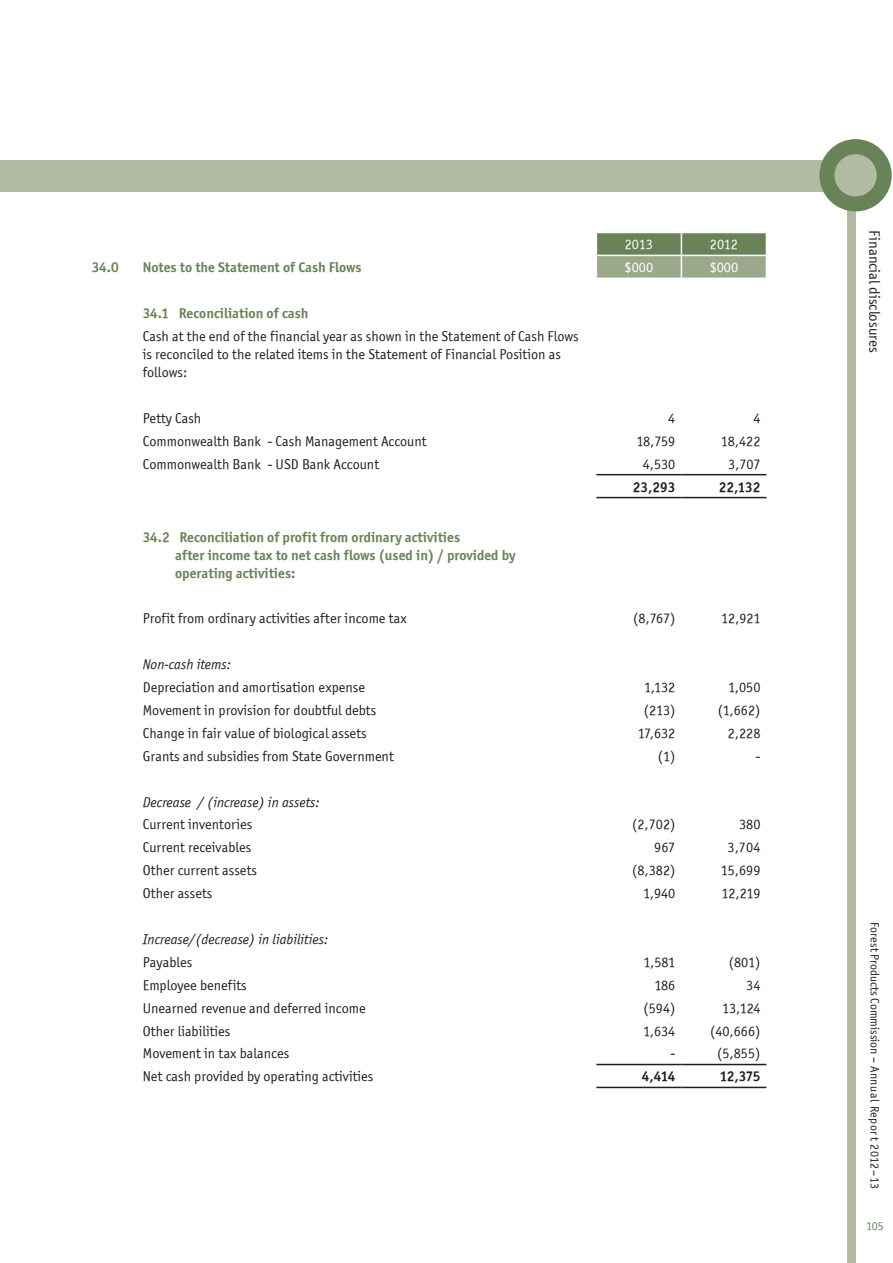
<style>
.page{position:relative;width:893px;height:1263px;background:#fff}
.page>*{position:absolute;margin:0;border:0;box-sizing:border-box;transform-origin:0 0}
.t1{font:15px "Officina Sans ITCTT Book";color:#231f20}
.Notes_-_body{font:14.25px/18px "Officina Sans ITCTT Book";color:#231f20}
.Body_text{font:14.25px "Officina Sans ITCTT Book";color:#231f20}
.Notes_-_Heading_2{font:14.25px/18px "Officina Sans ITCTT Bold";color:#698359}
.Notes_-_body-2{font:italic 14.25px "Officina Sans ITCTT Book";color:#231f20}
.Notes_-_Heading_1{font:14.25px "Officina Sans ITCTT Bold";color:#698359}
.Body_text-2{font:14.25px "Officina Sans ITCTT Bold";letter-spacing:-.03em;color:#231f20}
.Body_text-3{font:14.25px "Officina Sans ITCTT Book";color:#fff}
.t2{font:12px "Officina Sans ITCTT Book";color:#231f20}
.t3{font:12px "Officina Sans ITCTT Book";color:#698359}
</style>
<div class="page">
<div style="left:848px;top:151px;width:8px;height:1112px;background:#b2baa4"></div>
<div style="left:0;top:160px;width:848px;height:31px;background:#b2baa4"></div>
<svg style="left:827px;top:147px;width:57px;height:57px;fill:#b2baa4"></svg>
<div style="left:819px;top:139px;width:73px;height:72px;border:15px solid #698359;border-radius:50%"></div>
<svg style="left:596px;top:232px;width:171px;height:46px;background:#8d9e7f"></svg>
<hr style="left:596px;top:474px;width:85px;height:1px;background:#231f20">
<hr style="left:681px;top:474px;width:85px;height:1px;background:#231f20">
<hr style="left:596px;top:497px;width:85px;height:1px;background:#231f20">
<hr style="left:681px;top:497px;width:85px;height:1px;background:#231f20">
<hr style="left:596px;top:1064px;width:85px;height:1px;background:#231f20">
<hr style="left:681px;top:1064px;width:85px;height:1px;background:#231f20">
<hr style="left:596px;top:1087px;width:85px;height:1px;background:#231f20">
<hr style="left:681px;top:1087px;width:85px;height:1px;background:#231f20">
<p class="Body_text-3" style="left:625px;top:236px;width:30px">2013</p>
<p class="Body_text-3" style="left:710px;top:236px;width:29px">2012</p>
<p class="Notes_-_Heading_1" style="left:92px;top:259px;width:29px">34.0</p>
<p class="Notes_-_Heading_1" style="left:143px;top:259px;width:220px">Notes to the Statement of Cash Flows</p>
<p class="Body_text-3" style="left:625px;top:259px;width:30px">$000</p>
<p class="Body_text-3" style="left:710px;top:259px;width:30px">$000</p>
<p class="Notes_-_Heading_2" style="left:143px;top:304px;width:167px">34.1 Reconciliation of cash</p>
<p class="Notes_-_body" style="left:143px;top:327px;width:437px">Cash at the end of the financial year as shown in the Statement of Cash Flows is reconciled to the related items in the Statement of Financial Position as follows:</p>
<p class="Notes_-_body" style="left:143px;top:409px;width:60px">Petty Cash</p>
<p class="Body_text" style="left:668px;top:410px;width:9px">4</p>
<p class="Body_text" style="left:753px;top:410px;width:9px">4</p>
<p class="Notes_-_body" style="left:143px;top:432px;width:285px">Commonwealth Bank - Cash Management Account</p>
<p class="Body_text" style="left:636px;top:433px;width:41px">18,759</p>
<p class="Body_text" style="left:721px;top:433px;width:41px">18,422</p>
<p class="Notes_-_body" style="left:143px;top:455px;width:238px">Commonwealth Bank - USD Bank Account</p>
<p class="Body_text" style="left:643px;top:456px;width:34px">4,530</p>
<p class="Body_text" style="left:728px;top:456px;width:34px">3,707</p>
<p class="Body_text-2" style="left:633px;top:478px;width:44px">23,293</p>
<p class="Body_text-2" style="left:719px;top:478px;width:43px">22,132</p>
<p class="Notes_-_Heading_2" style="left:175px;top:527px;width:342px;text-indent:-32px">34.2 Reconciliation of profit from ordinary activities<br>after income tax to net cash flows (used in) / provided by operating activities:</p>
<p class="Notes_-_body" style="left:143px;top:609px;width:266px">Profit from ordinary activities after income tax</p>
<p class="Body_text" style="left:633px;top:610px;width:44px">(8,767)</p>
<p class="Body_text" style="left:721px;top:610px;width:41px">12,921</p>
<p class="Notes_-_body-2" style="left:143px;top:656px;width:90px">Non-cash items:</p>
<p class="Notes_-_body" style="left:143px;top:678px;width:224px">Depreciation and amortisation expense</p>
<p class="Body_text" style="left:644px;top:679px;width:33px">1,132</p>
<p class="Body_text" style="left:728px;top:679px;width:34px">1,050</p>
<p class="Notes_-_body" style="left:143px;top:701px;width:235px">Movement in provision for doubtful debts</p>
<p class="Body_text" style="left:644px;top:702px;width:33px">(213)</p>
<p class="Body_text" style="left:718px;top:702px;width:44px">(1,662)</p>
<p class="Notes_-_body" style="left:143px;top:724px;width:225px">Change in fair value of biological assets</p>
<p class="Body_text" style="left:638px;top:725px;width:39px">17,632</p>
<p class="Body_text" style="left:728px;top:725px;width:34px">2,228</p>
<p class="Notes_-_body" style="left:143px;top:747px;width:252px">Grants and subsidies from State Government</p>
<p class="Body_text" style="left:658px;top:748px;width:19px">(1)</p>
<p class="Body_text" style="left:755px;top:748px;width:7px">-</p>
<p class="Notes_-_body-2" style="left:143px;top:793px;width:178px">Decrease / (increase) in assets:</p>
<p class="Notes_-_body" style="left:143px;top:815px;width:111px">Current inventories</p>
<p class="Body_text" style="left:632px;top:816px;width:45px">(2,702)</p>
<p class="Body_text" style="left:739px;top:816px;width:23px">380</p>
<p class="Notes_-_body" style="left:143px;top:838px;width:110px">Current receivables</p>
<p class="Body_text" style="left:654px;top:839px;width:23px">967</p>
<p class="Body_text" style="left:728px;top:839px;width:34px">3,704</p>
<p class="Notes_-_body" style="left:143px;top:861px;width:116px">Other current assets</p>
<p class="Body_text" style="left:632px;top:862px;width:45px">(8,382)</p>
<p class="Body_text" style="left:721px;top:862px;width:41px">15,699</p>
<p class="Notes_-_body" style="left:143px;top:884px;width:71px">Other assets</p>
<p class="Body_text" style="left:643px;top:885px;width:34px">1,940</p>
<p class="Body_text" style="left:722px;top:885px;width:40px">12,219</p>
<p class="Notes_-_body-2" style="left:143px;top:931px;width:187px">Increase/(decrease) in liabilities:</p>
<p class="Notes_-_body" style="left:143px;top:953px;width:51px">Payables</p>
<p class="Body_text" style="left:643px;top:954px;width:33px">1,581</p>
<p class="Body_text" style="left:729px;top:954px;width:33px">(801)</p>
<p class="Notes_-_body" style="left:143px;top:976px;width:105px">Employee benefits</p>
<p class="Body_text" style="left:654px;top:977px;width:23px">186</p>
<p class="Body_text" style="left:746px;top:977px;width:16px">34</p>
<p class="Notes_-_body" style="left:143px;top:999px;width:224px">Unearned revenue and deferred income</p>
<p class="Body_text" style="left:644px;top:999px;width:33px">(594)</p>
<p class="Body_text" style="left:722px;top:999px;width:40px">13,124</p>
<p class="Notes_-_body" style="left:143px;top:1022px;width:89px">Other liabilities</p>
<p class="Body_text" style="left:643px;top:1022px;width:34px">1,634</p>
<p class="Body_text" style="left:710px;top:1022px;width:52px">(40,666)</p>
<p class="Notes_-_body" style="left:143px;top:1044px;width:148px">Movement in tax balances</p>
<p class="Body_text" style="left:670px;top:1045px;width:7px">-</p>
<p class="Body_text" style="left:717px;top:1045px;width:45px">(5,855)</p>
<p class="Notes_-_body" style="left:143px;top:1067px;width:232px">Net cash provided by operating activities</p>
<p class="Body_text-2" style="left:642px;top:1068px;width:35px">4,414</p>
<p class="Body_text-2" style="left:720px;top:1068px;width:42px">12,375</p>
<p class="t1" style="left:883px;top:230px;width:124px;rotate:90deg">Financial disclosures</p>
<p class="t2" style="left:882px;top:922px;width:268px;rotate:90deg">Forest Products Commission – Annual Report 2012–13</p>
<p class="t3" style="left:866px;top:1219px;width:19px">105</p>
</div>
